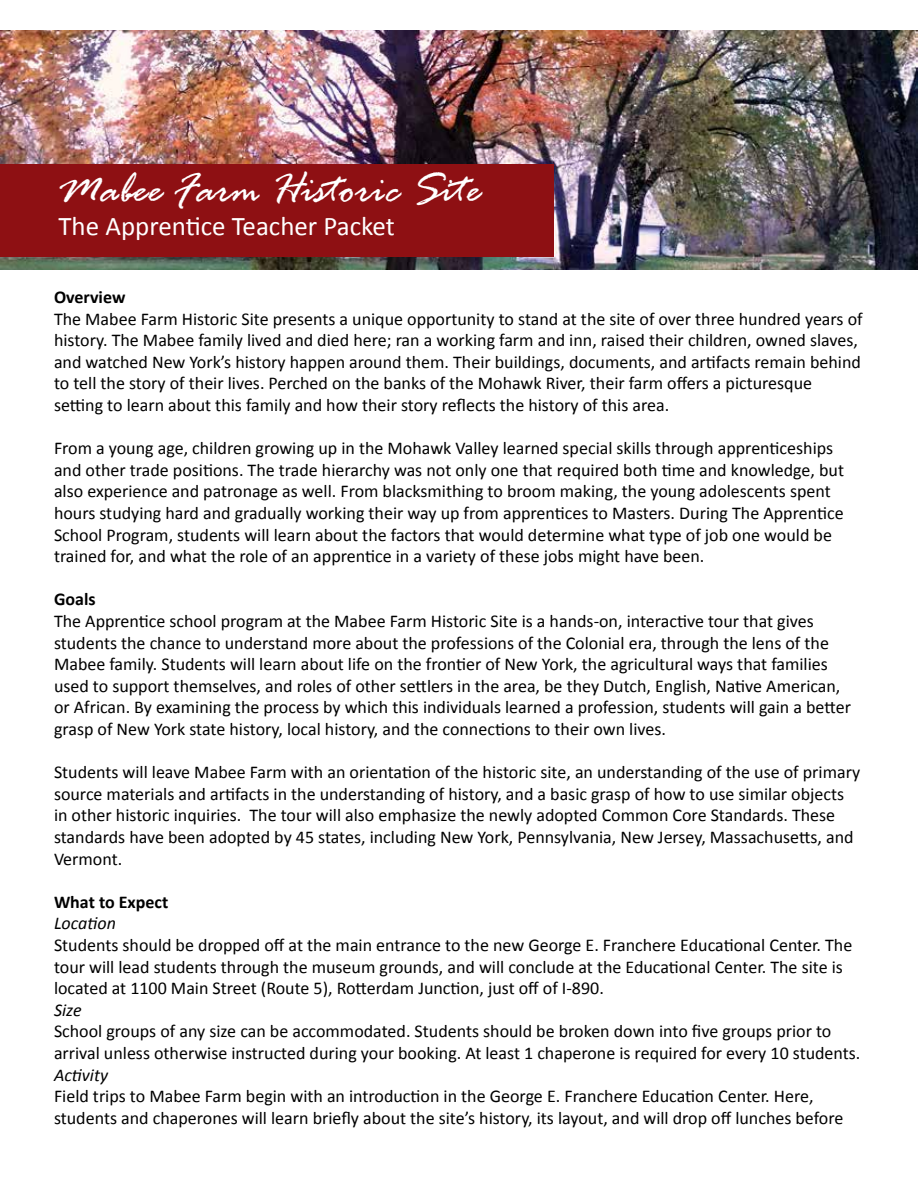
<style>
.page{position:relative;width:918px;height:1188px;background:#fff}
.page>*{position:absolute;margin:0;border:0;box-sizing:border-box;transform-origin:0 0}
.t1{font:italic 45px "Rage";color:#fff}
.t2{font:27px "Calibri";color:#fff}
.t3{font:18px/21.6px "Calibri";color:#000}
.t4{font:700 18px "Calibri";color:#000}
.t5{font:italic 18px "Calibri";color:#000}
</style>
<div class="page">
<img style="left:0;top:30px;width:918px;height:240px">
<div style="left:0;top:164px;width:553px;height:92px;background:#8e1013"></div>
<h1 class="t1" style="left:58px;top:165px;width:424px">Mabee Farm Historic Site</h1>
<h2 class="t2" style="left:58px;top:209px;width:338px">The Apprentice Teacher Packet</h2>
<p class="t4" style="left:54px;top:285px;width:73px">Overview</p>
<p class="t3" style="left:54px;top:308px;width:810px">The Mabee Farm Historic Site presents a unique opportunity to stand at the site of over three hundred years of history. The Mabee family lived and died here; ran a working farm and inn, raised their children, owned slaves, and watched New York’s history happen around them. Their buildings, documents, and artifacts remain behind to tell the story of their lives. Perched on the banks of the Mohawk River, their farm offers a picturesque setting to learn about this family and how their story reflects the history of this area.</p>
<p class="t3" style="left:54px;top:437px;width:792px">From a young age, children growing up in the Mohawk Valley learned special skills through apprenticeships and other trade positions. The trade hierarchy was not only one that required both time and knowledge, but also experience and patronage as well. From blacksmithing to broom making, the young adolescents spent hours studying hard and gradually working their way up from apprentices to Masters. During The Apprentice School Program, students will learn about the factors that would determine what type of job one would be trained for, and what the role of an apprentice in a variety of these jobs might have been.</p>
<p class="t4" style="left:54px;top:588px;width:43px">Goals</p>
<p class="t3" style="left:54px;top:610px;width:798px">The Apprentice school program at the Mabee Farm Historic Site is a hands-on, interactive tour that gives students the chance to understand more about the professions of the Colonial era, through the lens of the Mabee family. Students will learn about life on the frontier of New York, the agricultural ways that families used to support themselves, and roles of other settlers in the area, be they Dutch, English, Native American, or African. By examining the process by which this individuals learned a profession, students will gain a better grasp of New York state history, local history, and the connections to their own lives.</p>
<p class="t3" style="left:54px;top:761px;width:808px">Students will leave Mabee Farm with an orientation of the historic site, an understanding of the use of primary source materials and artifacts in the understanding of history, and a basic grasp of how to use similar objects in other historic inquiries. The tour will also emphasize the newly adopted Common Core Standards. These standards have been adopted by 45 states, including New York, Pennsylvania, New Jersey, Massachusetts, and Vermont.</p>
<p class="t4" style="left:54px;top:890px;width:116px">What to Expect</p>
<p class="t5" style="left:54px;top:911px;width:63px">Location</p>
<p class="t3" style="left:54px;top:934px;width:800px">Students should be dropped off at the main entrance to the new George E. Franchere Educational Center. The tour will lead students through the museum grounds, and will conclude at the Educational Center. The site is located at 1100 Main Street (Route 5), Rotterdam Junction, just off of I-890.</p>
<p class="t5" style="left:54px;top:997px;width:29px">Size</p>
<p class="t3" style="left:54px;top:1021px;width:808px">School groups of any size can be accommodated. Students should be broken down into five groups prior to arrival unless otherwise instructed during your booking. At least 1 chaperone is required for every 10 students.</p>
<p class="t5" style="left:54px;top:1062px;width:56px">Activity</p>
<p class="t3" style="left:54px;top:1085px;width:791px">Field trips to Mabee Farm begin with an introduction in the George E. Franchere Education Center. Here, students and chaperones will learn briefly about the site’s history, its layout, and will drop off lunches before</p>
</div>
